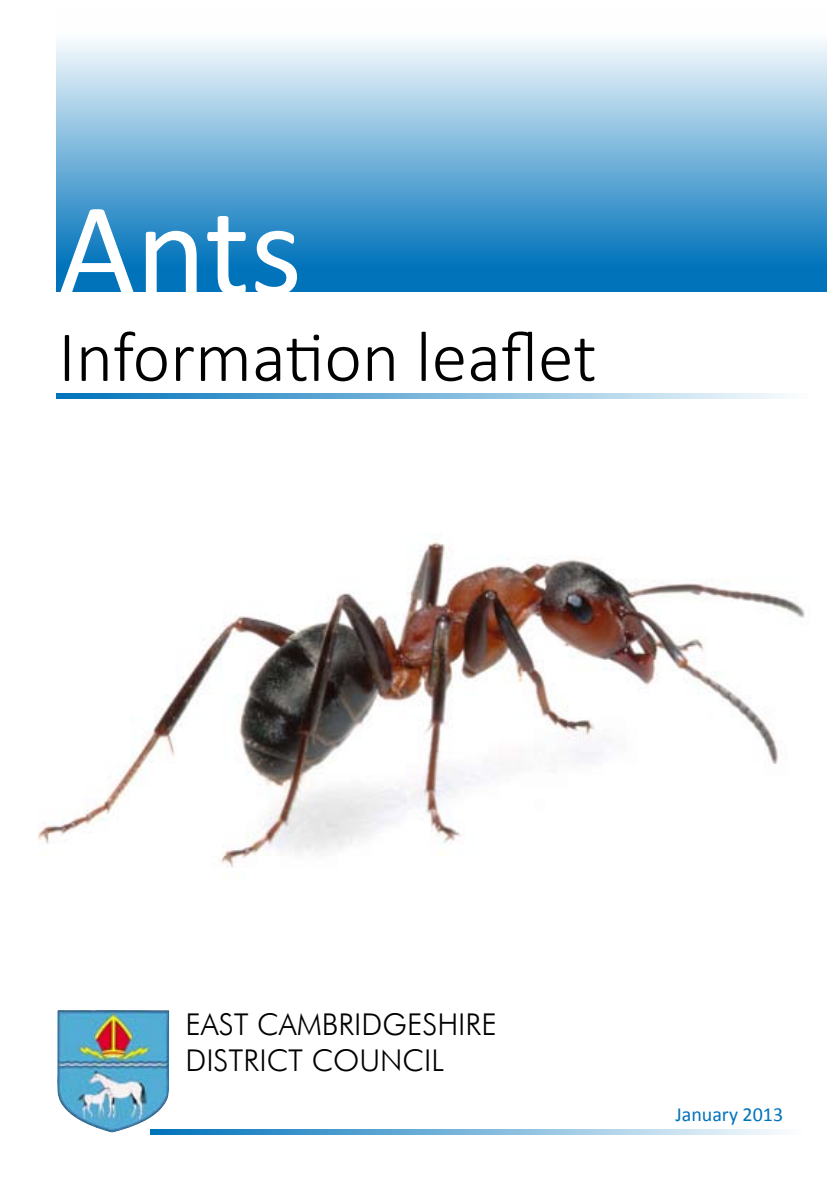
<style>
.page{position:relative;width:840px;height:1191px;background:#fff}
.page>*{position:absolute;margin:0;border:0;box-sizing:border-box;transform-origin:0 0}
.t1{font:134px "Calibri";color:#fff}
.t2{font:300 72px "Calibri";color:#000}
.t3{font:300 30px/36px "Futura BT";color:#000}
.t4{font:20px "Calibri";color:#0073bb}
</style>
<div class="page">
<svg style="left:151px;top:1129px;width:630px;height:5px;background:#7cb7dc"></svg>
<div style="left:57px;top:9px;width:769px;height:282px;background:linear-gradient(to bottom,#fff,#0069b6)"></div>
<img style="left:38px;top:393px;width:767px;height:475px">
<svg style="left:57px;top:393px;width:748px;height:5px;background:#7db7dc"></svg>
<img style="left:57px;top:1010px;width:112px;height:122px">
<h1 class="t1" style="left:58px;top:167px;width:246px">Ants</h1>
<h2 class="t2" style="left:58px;top:312px;width:540px">Information leaflet</h2>
<h2 class="t3" style="left:185px;top:1006px;width:313px">EAST CAMBRIDGESHIRE<br>DISTRICT COUNCIL</h2>
<p class="t4" style="left:675px;top:1102px;width:109px">January 2013</p>
</div>
